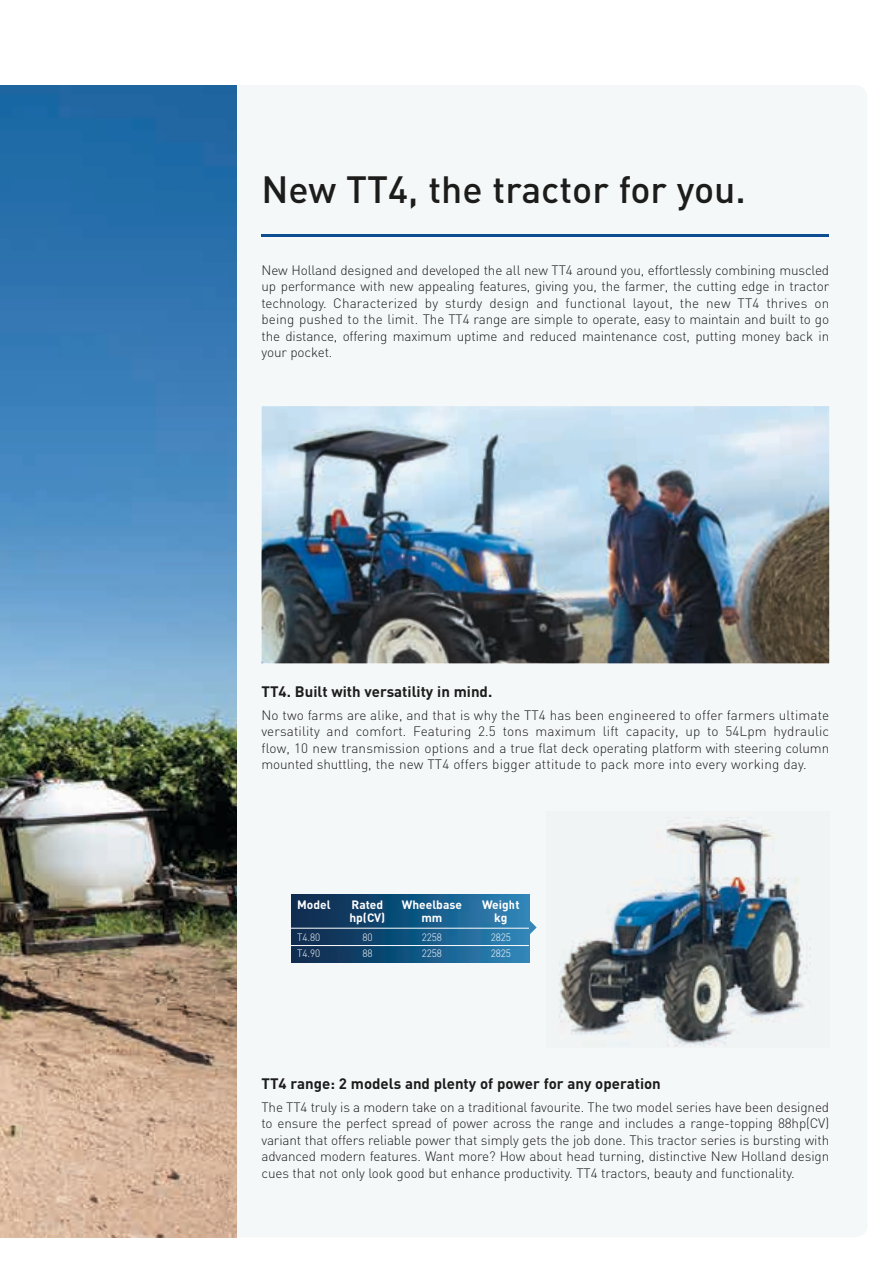
<style>
.page{position:relative;width:893px;height:1263px;background:#fff}
.page>*{position:absolute;margin:0;border:0;box-sizing:border-box;transform-origin:0 0}
.t1{font:500 37.5px "DIN";color:#1c1c1b}
.t2{font:700 15px "DIN";color:#1c1c1b}
.t3{font:300 13.5px/16.5px "DIN";letter-spacing:-.01em;color:#1c1c1b;text-align:justify}
.t4{font:700 12px "DIN";color:#fff}
.t5{font:300 10.5px "DIN";letter-spacing:-.01em;color:#fff;scale:.95 1}
</style>
<div class="page">
<img style="left:0;top:85px;width:236px;height:1152px">
<img style="left:261px;top:406px;width:568px;height:257px">
<img style="left:529px;top:915px;width:8px;height:25px">
<img style="left:291px;top:894px;width:238px;height:68px">
<hr style="left:291px;top:928px;width:238px;height:1px;background:#fff">
<hr style="left:291px;top:945px;width:238px;height:1px;background:#fff">
<hr style="left:261px;top:234px;width:568px;height:2px;background:#0d4d91">
<img style="left:547px;top:811px;width:282px;height:236px">
<img style="left:561px;top:821px;width:151px;height:186px">
<h1 class="t1" style="left:261px;top:166px;width:486px">New TT4, the tractor for you.</h1>
<p class="t3" style="left:261px;top:261px;width:569px">New Holland designed and developed the all new TT4 around you, effortlessly combining muscled up performance with new appealing features, giving you, the farmer, the cutting edge in tractor technology. Characterized by sturdy design and functional layout, the new TT4 thrives on being pushed to the limit. The TT4 range are simple to operate, easy to maintain and built to go the distance, offering maximum uptime and reduced maintenance cost, putting money back in your pocket.</p>
<p class="t2" style="left:261px;top:682px;width:232px">TT4. Built with versatility in mind.</p>
<p class="t3" style="left:261px;top:706px;width:569px">No two farms are alike, and that is why the TT4 has been engineered to offer farmers ultimate versatility and comfort. Featuring 2.5 tons maximum lift capacity, up to 54Lpm hydraulic flow, 10 new transmission options and a true flat deck operating platform with steering column mounted shuttling, the new TT4 offers bigger attitude to pack more into every working day.</p>
<p class="t4" style="left:297px;top:896px;width:35px">Model</p>
<p class="t4" style="left:351px;top:896px;width:33px">Rated</p>
<p class="t4" style="left:402px;top:896px;width:62px">Wheelbase</p>
<p class="t4" style="left:482px;top:896px;width:39px">Weight</p>
<p class="t4" style="left:349px;top:910px;width:37px">hp(CV)</p>
<p class="t4" style="left:421px;top:910px;width:23px">mm</p>
<p class="t4" style="left:494px;top:910px;width:15px">kg</p>
<p class="t5" style="left:297px;top:931px;width:26px">T4.80</p>
<p class="t5" style="left:362px;top:931px;width:12px">80</p>
<p class="t5" style="left:422px;top:931px;width:23px">2258</p>
<p class="t5" style="left:491px;top:931px;width:23px">2825</p>
<p class="t5" style="left:297px;top:947px;width:26px">T4.90</p>
<p class="t5" style="left:362px;top:947px;width:12px">88</p>
<p class="t5" style="left:422px;top:947px;width:23px">2258</p>
<p class="t5" style="left:491px;top:947px;width:23px">2825</p>
<p class="t2" style="left:261px;top:1074px;width:401px">TT4 range: 2 models and plenty of power for any operation</p>
<p class="t3" style="left:261px;top:1098px;width:569px">The TT4 truly is a modern take on a traditional favourite. The two model series have been designed to ensure the perfect spread of power across the range and includes a range-topping 88hp(CV) variant that offers reliable power that simply gets the job done. This tractor series is bursting with advanced modern features. Want more? How about head turning, distinctive New Holland design cues that not only look good but enhance productivity. TT4 tractors, beauty and functionality.</p>
</div>
